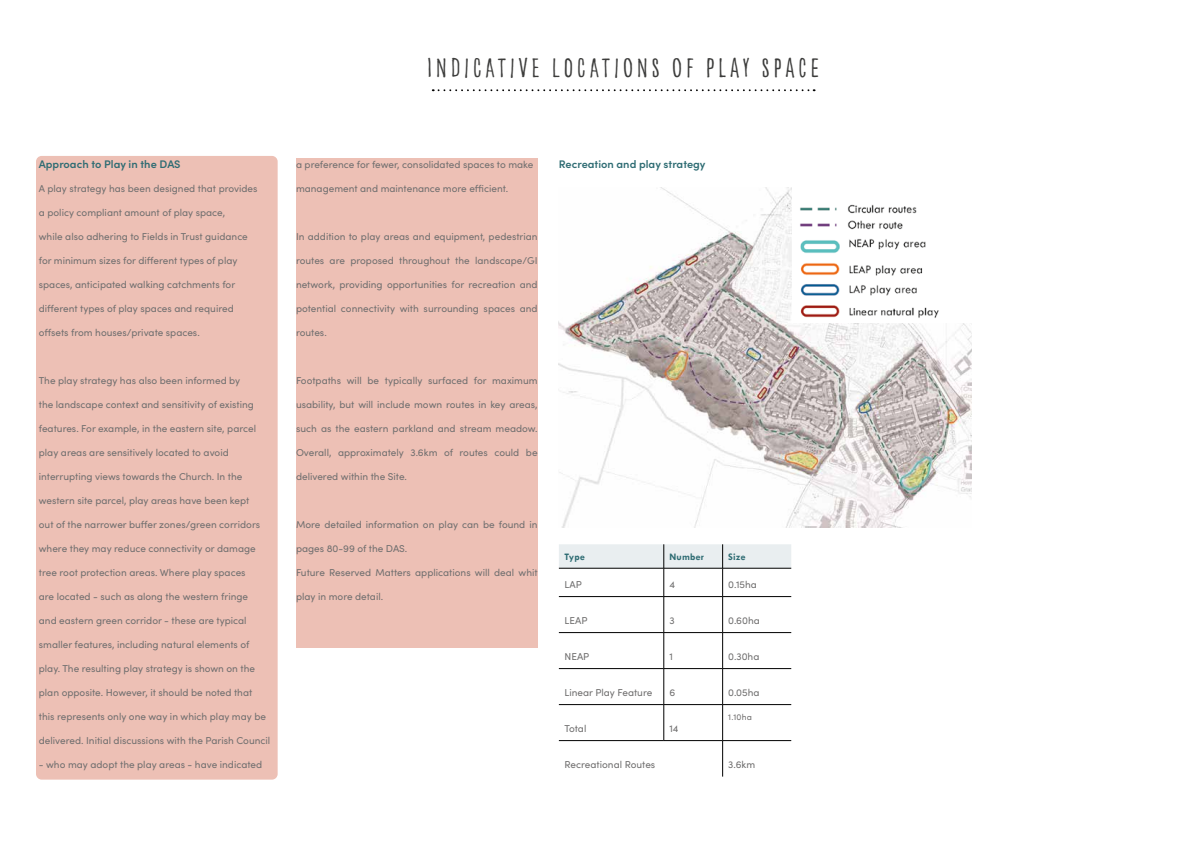
<style>
.page{position:relative;width:1191px;height:842px;background:#fff}
.page>*{position:absolute;margin:0;border:0;box-sizing:border-box;transform-origin:0 0}
.t1{font:28.7px "Goodlife Sans Condensed";letter-spacing:.1em;color:#3c3c3b}
.t2{font:600 11px "Sofia Pro";color:#2e6c73}
.t3{font:10px "Sofia Pro";color:#706f6f}
.t4{font:700 10px "Tw Cen";letter-spacing:.02em;color:#2e6c73}
.t5{font:8.5px "Sofia Pro";color:#706f6f}
</style>
<div class="page">
<svg style="left:433px;top:89px;width:381px;height:2px"></svg>
<div style="left:36px;top:156px;width:242px;height:624px;background:#edc0b5;border-radius:6px"></div>
<div style="left:296px;top:159px;width:241px;height:489px;background:#edc0b5"></div>
<img style="left:559px;top:187px;width:412px;height:340px">
<img style="left:792px;top:187px;width:179px;height:135px">
<svg style="left:559px;top:544px;width:232px;height:52px"></svg>
<hr style="left:663px;top:597px;width:1px;height:35px;background:#000">
<hr style="left:722px;top:597px;width:1px;height:35px;background:#000">
<hr style="left:663px;top:633px;width:1px;height:35px;background:#000">
<hr style="left:722px;top:633px;width:1px;height:35px;background:#000">
<hr style="left:663px;top:669px;width:1px;height:35px;background:#000">
<hr style="left:722px;top:669px;width:1px;height:35px;background:#000">
<hr style="left:663px;top:705px;width:1px;height:35px;background:#000">
<hr style="left:722px;top:705px;width:1px;height:35px;background:#000">
<hr style="left:722px;top:741px;width:1px;height:36px;background:#000">
<hr style="left:559px;top:568px;width:105px;height:1px;background:#000">
<hr style="left:664px;top:568px;width:58px;height:1px;background:#000">
<hr style="left:722px;top:568px;width:69px;height:1px;background:#000">
<hr style="left:559px;top:596px;width:105px;height:1px;background:#000">
<hr style="left:664px;top:596px;width:58px;height:1px;background:#000">
<hr style="left:722px;top:596px;width:69px;height:1px;background:#000">
<hr style="left:559px;top:632px;width:105px;height:1px;background:#000">
<hr style="left:664px;top:632px;width:58px;height:1px;background:#000">
<hr style="left:722px;top:632px;width:69px;height:1px;background:#000">
<hr style="left:559px;top:668px;width:105px;height:1px;background:#000">
<hr style="left:664px;top:668px;width:58px;height:1px;background:#000">
<hr style="left:722px;top:668px;width:69px;height:1px;background:#000">
<hr style="left:559px;top:704px;width:105px;height:1px;background:#000">
<hr style="left:664px;top:704px;width:58px;height:1px;background:#000">
<hr style="left:722px;top:704px;width:69px;height:1px;background:#000">
<hr style="left:559px;top:740px;width:105px;height:1px;background:#000">
<hr style="left:664px;top:740px;width:58px;height:1px;background:#000">
<hr style="left:722px;top:740px;width:69px;height:1px;background:#000">
<h1 class="t1" style="left:427px;top:51px;width:394px">INDICATIVE LOCATIONS OF PLAY SPACE</h1>
<p class="t2" style="left:39px;top:156px;width:143px">Approach to Play in the DAS</p>
<p class="t3" style="left:39px;top:181px;width:220px">A play strategy has been designed that provides</p>
<p class="t3" style="left:39px;top:205px;width:188px">a policy compliant amount of play space,</p>
<p class="t3" style="left:39px;top:229px;width:210px">while also adhering to Fields in Trust guidance</p>
<p class="t3" style="left:39px;top:253px;width:200px">for minimum sizes for different types of play</p>
<p class="t3" style="left:39px;top:277px;width:198px">spaces, anticipated walking catchments for</p>
<p class="t3" style="left:39px;top:301px;width:196px">different types of play spaces and required</p>
<p class="t3" style="left:39px;top:325px;width:162px">offsets from houses/private spaces.</p>
<p class="t3" style="left:39px;top:373px;width:203px">The play strategy has also been informed by</p>
<p class="t3" style="left:39px;top:397px;width:216px">the landscape context and sensitivity of existing</p>
<p class="t3" style="left:39px;top:421px;width:219px">features. For example, in the eastern site, parcel</p>
<p class="t3" style="left:39px;top:445px;width:191px">play areas are sensitively located to avoid</p>
<p class="t3" style="left:39px;top:469px;width:205px">interrupting views towards the Church. In the</p>
<p class="t3" style="left:39px;top:493px;width:212px">western site parcel, play areas have been kept</p>
<p class="t3" style="left:39px;top:517px;width:223px">out of the narrower buffer zones/green corridors</p>
<p class="t3" style="left:39px;top:541px;width:218px">where they may reduce connectivity or damage</p>
<p class="t3" style="left:39px;top:565px;width:208px">tree root protection areas. Where play spaces</p>
<p class="t3" style="left:39px;top:589px;width:211px">are located - such as along the western fringe</p>
<p class="t3" style="left:39px;top:613px;width:209px">and eastern green corridor - these are typical</p>
<p class="t3" style="left:39px;top:637px;width:212px">smaller features, including natural elements of</p>
<p class="t3" style="left:39px;top:661px;width:218px">play. The resulting play strategy is shown on the</p>
<p class="t3" style="left:39px;top:685px;width:215px">plan opposite. However, it should be noted that</p>
<p class="t3" style="left:39px;top:709px;width:229px">this represents only one way in which play may be</p>
<p class="t3" style="left:39px;top:733px;width:233px">delivered. Initial discussions with the Parish Council</p>
<p class="t3" style="left:39px;top:757px;width:225px">- who may adopt the play areas - have indicated</p>
<p class="t3" style="left:296px;top:157px;width:239px">a preference for fewer, consolidated spaces to make</p>
<p class="t3" style="left:296px;top:181px;width:214px">management and maintenance more efficient.</p>
<p class="t3" style="left:296px;top:229px;width:243px">In addition to play areas and equipment, pedestrian</p>
<p class="t3" style="left:296px;top:253px;width:243px">routes are proposed throughout the landscape/GI</p>
<p class="t3" style="left:296px;top:277px;width:243px">network, providing opportunities for recreation and</p>
<p class="t3" style="left:296px;top:301px;width:243px">potential connectivity with surrounding spaces and</p>
<p class="t3" style="left:296px;top:325px;width:32px">routes.</p>
<p class="t3" style="left:296px;top:373px;width:243px">Footpaths will be typically surfaced for maximum</p>
<p class="t3" style="left:296px;top:397px;width:243px">usability, but will include mown routes in key areas,</p>
<p class="t3" style="left:296px;top:421px;width:243px">such as the eastern parkland and stream meadow.</p>
<p class="t3" style="left:296px;top:445px;width:243px">Overall, approximately 3.6km of routes could be</p>
<p class="t3" style="left:296px;top:469px;width:112px">delivered within the Site.</p>
<p class="t3" style="left:296px;top:517px;width:243px">More detailed information on play can be found in</p>
<p class="t3" style="left:296px;top:541px;width:113px">pages 80-99 of the DAS.</p>
<p class="t3" style="left:296px;top:565px;width:243px">Future Reserved Matters applications will deal whit</p>
<p class="t3" style="left:296px;top:589px;width:89px">play in more detail.</p>
<p class="t2" style="left:559px;top:156px;width:148px">Recreation and play strategy</p>
<p class="t4" style="left:564px;top:550px;width:22px">Type</p>
<p class="t4" style="left:669px;top:550px;width:36px">Number</p>
<p class="t4" style="left:728px;top:550px;width:19px">Size</p>
<p class="t3" style="left:564px;top:577px;width:19px">LAP</p>
<p class="t3" style="left:669px;top:577px;width:7px">4</p>
<p class="t3" style="left:728px;top:577px;width:30px">0.15ha</p>
<p class="t3" style="left:564px;top:613px;width:24px">LEAP</p>
<p class="t3" style="left:669px;top:613px;width:7px">3</p>
<p class="t3" style="left:728px;top:613px;width:33px">0.60ha</p>
<p class="t3" style="left:564px;top:649px;width:26px">NEAP</p>
<p class="t3" style="left:669px;top:649px;width:5px">1</p>
<p class="t3" style="left:728px;top:649px;width:33px">0.30ha</p>
<p class="t3" style="left:564px;top:685px;width:89px">Linear Play Feature</p>
<p class="t3" style="left:669px;top:685px;width:7px">6</p>
<p class="t3" style="left:728px;top:685px;width:33px">0.05ha</p>
<p class="t3" style="left:564px;top:721px;width:23px">Total</p>
<p class="t3" style="left:669px;top:721px;width:11px">14</p>
<p class="t5" style="left:728px;top:711px;width:25px">1.10ha</p>
<p class="t3" style="left:564px;top:757px;width:92px">Recreational Routes</p>
<p class="t3" style="left:728px;top:757px;width:28px">3.6km</p>
</div>
